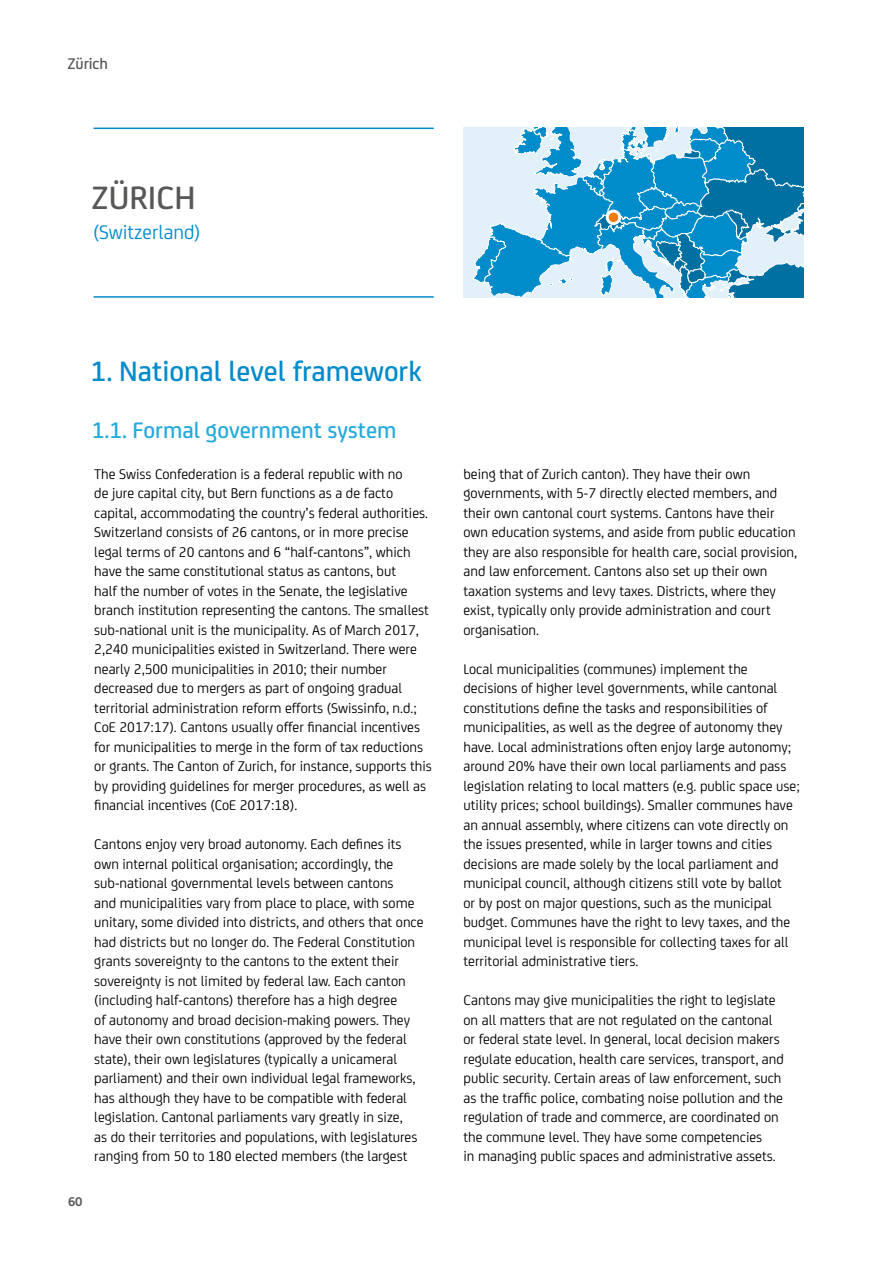
<style>
.page{position:relative;width:893px;height:1263px;background:#fff}
.page>*{position:absolute;margin:0;border:0;box-sizing:border-box;transform-origin:0 0}
.t1{font:500 34.5px "FS Joey";color:#575756}
.t2{font:500 30px "FS Joey";color:#008bcb}
.t3{font:500 24px "FS Joey";color:#25aadd}
.t4{font:21px "FS Joey";color:#008bcb}
.t5{font:500 16.5px "FS Joey";letter-spacing:-.01em;color:#575756}
.t6{font:15px/19.5px "FS Joey";color:#000}
.t7{font:700 13.5px "FS Joey";color:#575756}
</style>
<div class="page">
<svg style="left:463px;top:128px;width:341px;height:170px;background:#64b3d8"></svg>
<div style="left:607px;top:211px;width:13px;height:13px;background:#ef7b10;border-radius:50%"></div>
<div style="left:606px;top:210px;width:15px;height:15px;border:3px solid #fff;border-radius:50%"></div>
<hr style="left:94px;top:128px;width:340px;height:1px;background:#008bcb">
<hr style="left:94px;top:296px;width:340px;height:2px;background:#008bcb">
<p class="t5" style="left:68px;top:51px;width:42px">Zürich</p>
<h1 class="t1" style="left:92px;top:173px;width:105px">ZÜRICH</h1>
<h3 class="t4" style="left:93px;top:217px;width:109px">(Switzerland)</h3>
<h2 class="t2" style="left:90px;top:349px;width:333px">1. National level framework</h2>
<h3 class="t3" style="left:92px;top:413px;width:306px">1.1. Formal government system</h3>
<p class="t6" style="left:94px;top:463px;width:339px">The Swiss Confederation is a federal republic with no<br>de jure capital city, but Bern functions as a de facto capital, accommodating the country’s federal authorities.<br>Switzerland consists of 26 cantons, or in more precise legal terms of 20 cantons and 6 “half-cantons”, which have the same constitutional status as cantons, but<br>half the number of votes in the Senate, the legislative branch institution representing the cantons. The smallest sub-national unit is the municipality. As of March 2017, 2,240 municipalities existed in Switzerland. There were nearly 2,500 municipalities in 2010; their number decreased due to mergers as part of ongoing gradual territorial administration reform efforts (Swissinfo, n.d.; CoE 2017:17). Cantons usually offer financial incentives for municipalities to merge in the form of tax reductions or grants. The Canton of Zurich, for instance, supports this by providing guidelines for merger procedures, as well as financial incentives (CoE 2017:18).</p>
<p class="t6" style="left:94px;top:833px;width:331px">Cantons enjoy very broad autonomy. Each defines its own internal political organisation; accordingly, the sub-national governmental levels between cantons<br>and municipalities vary from place to place, with some unitary, some divided into districts, and others that once had districts but no longer do. The Federal Constitution grants sovereignty to the cantons to the extent their sovereignty is not limited by federal law. Each canton (including half-cantons) therefore has a high degree<br>of autonomy and broad decision-making powers. They have their own constitutions (approved by the federal state), their own legislatures (typically a unicameral parliament) and their own individual legal frameworks, has although they have to be compatible with federal legislation. Cantonal parliaments vary greatly in size,<br>as do their territories and populations, with legislatures ranging from 50 to 180 elected members (the largest</p>
<p class="t7" style="left:68px;top:1192px;width:16px">60</p>
<p class="t6" style="left:463px;top:463px;width:335px">being that of Zurich canton). They have their own governments, with 5-7 directly elected members, and their own cantonal court systems. Cantons have their own education systems, and aside from public education they are also responsible for health care, social provision, and law enforcement. Cantons also set up their own taxation systems and levy taxes. Districts, where they exist, typically only provide administration and court organisation.</p>
<p class="t6" style="left:463px;top:658px;width:338px">Local municipalities (communes) implement the decisions of higher level governments, while cantonal constitutions define the tasks and responsibilities of municipalities, as well as the degree of autonomy they have. Local administrations often enjoy large autonomy; around 20% have their own local parliaments and pass legislation relating to local matters (e.g. public space use; utility prices; school buildings). Smaller communes have an annual assembly, where citizens can vote directly on the issues presented, while in larger towns and cities decisions are made solely by the local parliament and municipal council, although citizens still vote by ballot<br>or by post on major questions, such as the municipal budget. Communes have the right to levy taxes, and the municipal level is responsible for collecting taxes for all territorial administrative tiers.</p>
<p class="t6" style="left:463px;top:989px;width:322px">Cantons may give municipalities the right to legislate on all matters that are not regulated on the cantonal or federal state level. In general, local decision makers regulate education, health care services, transport, and public security. Certain areas of law enforcement, such as the traffic police, combating noise pollution and the regulation of trade and commerce, are coordinated on the commune level. They have some competencies<br>in managing public spaces and administrative assets.</p>
</div>
